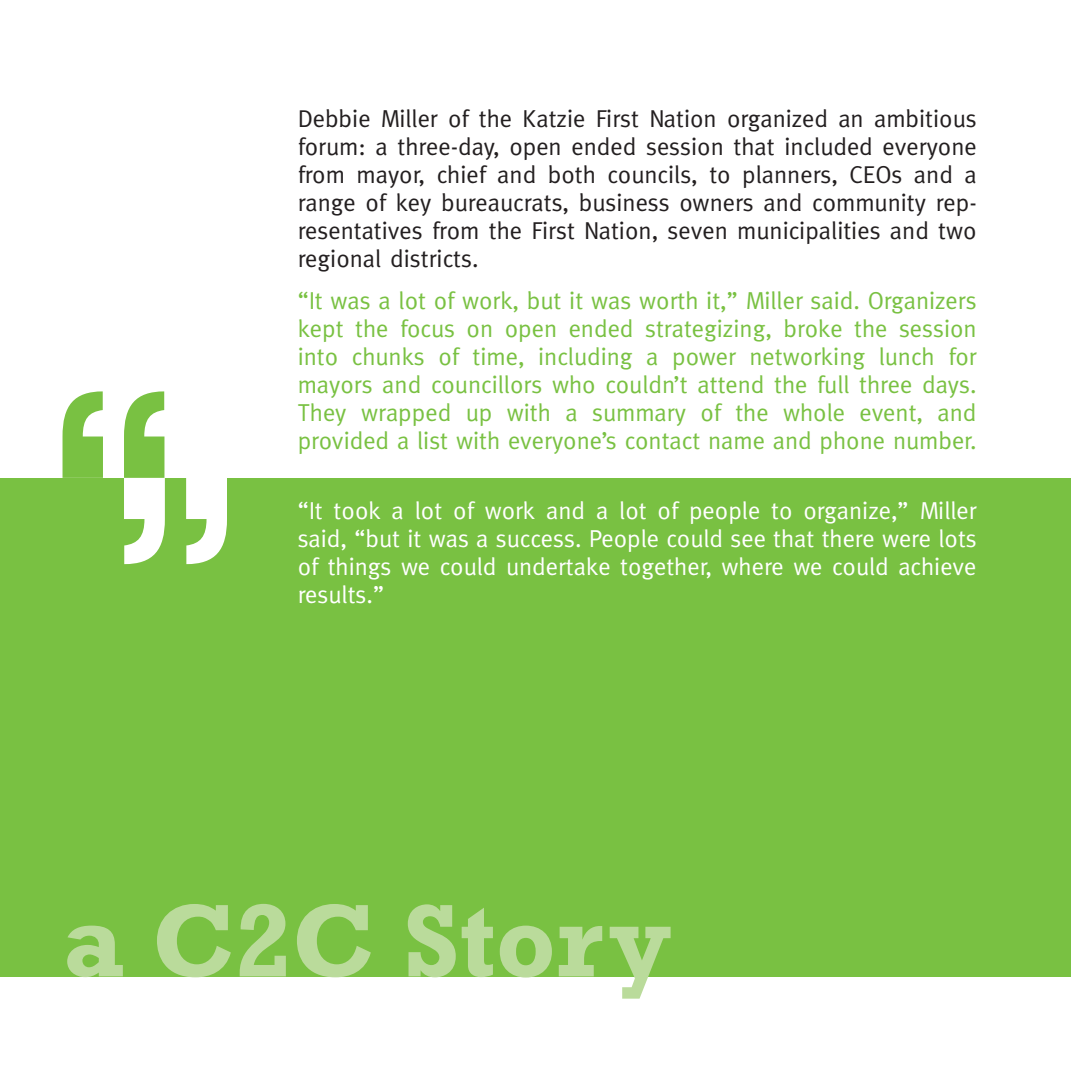
<style>
.page{position:relative;width:1071px;height:1071px;background:#fff}
.page>*{position:absolute;margin:0;border:0;box-sizing:border-box;transform-origin:0 0}
.t1{font:700 252px "Rockwell";color:#fff}
.t2{font:700 105px "Rockwell";color:#badb9b}
.t3{font:24.5px/28px "Meta";color:#79c142;text-align:justify}
.t4{font:24.5px/28px "Meta";color:#231f20;text-align:justify}
.t5{font:24.5px/28px "Meta";color:#fff;text-align:justify}
</style>
<div class="page">
<div style="left:0;top:478px;width:1071px;height:498px;background:#79c142"></div>
<p class="t1" style="left:40px;top:478px;width:211px">”<sup>“</sup></p>
<p class="t4" style="left:298px;top:105px;width:681px">Debbie Miller of the Katzie First Nation organized an ambitious forum: a three-day, open ended session that included everyone from mayor, chief and both councils, to planners, CEOs and a range of key bureaucrats, business owners and community rep&shy;resentatives from the First Nation, seven municipalities and two regional districts.</p>
<p class="t3" style="left:298px;top:287px;width:681px">“It was a lot of work, but it was worth it,” Miller said. Organizers kept the focus on open ended strategizing, broke the session into chunks of time, including a power networking lunch for mayors and councillors who couldn’t attend the full three days.<br>They wrapped up with a summary of the whole event, and provided a list with everyone’s contact name and phone number.</p>
<p class="t5" style="left:298px;top:497px;width:681px">“It took a lot of work and a lot of people to organize,” Miller said, “but it was a success. People could see that there were lots of things we could undertake together, where we could achieve results.”</p>
<p class="t2" style="left:63px;top:905px;width:610px">a C2C Story</p>
</div>
